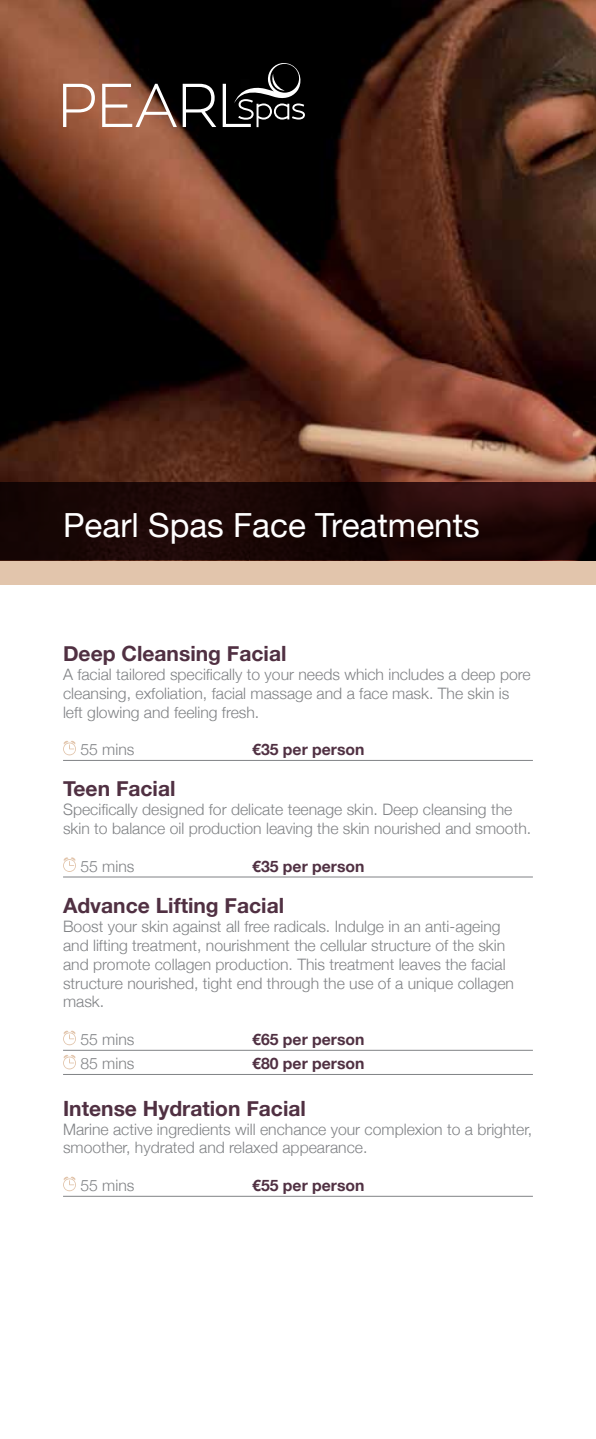
<style>
.page{position:relative;width:596px;height:1439px;background:#fff}
.page>*{position:absolute;margin:0;border:0;box-sizing:border-box;transform-origin:0 0}
.t1{font:33.25px "Helvetica Neue";color:#fff}
.t2{font:700 21px "Helvetica Neue";color:#503042}
.t3{font:300 15.75px/18.9px "Helvetica Neue";color:#808285}
.t4{font:700 15.75px "Helvetica Neue";color:#503042}
</style>
<div class="page">
<img style="left:0;top:0;width:595px;height:482px">
<svg style="left:63px;top:84px;width:32px;height:43px"></svg>
<svg style="left:102px;top:84px;width:114px;height:43px"></svg>
<svg style="left:222px;top:63px;width:83px;height:64px;background:#313131"></svg>
<svg style="left:0;top:482px;width:595px;height:78px;background:#1c0706"></svg>
<div style="left:0;top:560px;width:595px;height:25px;background:#e2c5ac"></div>
<svg style="left:63px;top:741px;width:13px;height:15px"></svg>
<hr style="left:63px;top:760px;width:469px;height:1px;background:#808285">
<svg style="left:63px;top:857px;width:13px;height:15px"></svg>
<hr style="left:63px;top:876px;width:469px;height:1px;background:#808285">
<svg style="left:63px;top:1030px;width:13px;height:15px"></svg>
<hr style="left:63px;top:1050px;width:469px;height:1px;background:#808285">
<svg style="left:63px;top:1055px;width:13px;height:15px"></svg>
<hr style="left:63px;top:1074px;width:469px;height:1px;background:#808285">
<svg style="left:63px;top:1176px;width:13px;height:15px"></svg>
<hr style="left:63px;top:1196px;width:469px;height:1px;background:#808285">
<h1 class="t1" style="left:63px;top:501px;width:418px">Pearl Spas Face Treatments</h1>
<h2 class="t2" style="left:63px;top:637px;width:225px">Deep Cleansing Facial</h2>
<p class="t3" style="left:63px;top:663px;width:469px">A facial tailored specifically to your needs which includes a deep pore cleansing, exfoliation, facial massage and a face mask. The skin is left glowing and feeling fresh.</p>
<p class="t3" style="left:80px;top:739px;width:55px">55 mins</p>
<p class="t4" style="left:252px;top:737px;width:114px">€35 per person</p>
<h2 class="t2" style="left:63px;top:772px;width:114px">Teen Facial</h2>
<p class="t3" style="left:63px;top:799px;width:469px">Specifically designed for delicate teenage skin. Deep cleansing the skin to balance oil production leaving the skin nourished and smooth.</p>
<p class="t3" style="left:80px;top:856px;width:55px">55 mins</p>
<p class="t4" style="left:252px;top:854px;width:114px">€35 per person</p>
<h2 class="t2" style="left:63px;top:889px;width:222px">Advance Lifting Facial</h2>
<p class="t3" style="left:63px;top:915px;width:452px">Boost your skin against all free radicals. Indulge in an anti-ageing and lifting treatment, nourishment the cellular structure of the skin and promote collagen production. This treatment leaves the facial structure nourished, tight end through the use of a unique collagen mask.</p>
<p class="t3" style="left:80px;top:1029px;width:55px">55 mins</p>
<p class="t4" style="left:252px;top:1027px;width:114px">€65 per person</p>
<p class="t3" style="left:80px;top:1053px;width:55px">85 mins</p>
<p class="t4" style="left:252px;top:1051px;width:114px">€80 per person</p>
<h2 class="t2" style="left:63px;top:1091px;width:244px">Intense Hydration Facial</h2>
<p class="t3" style="left:63px;top:1118px;width:470px">Marine active ingredients will enchance your complexion to a brighter, smoother, hydrated and relaxed appearance.</p>
<p class="t3" style="left:80px;top:1175px;width:55px">55 mins</p>
<p class="t4" style="left:252px;top:1173px;width:114px">€55 per person</p>
</div>
